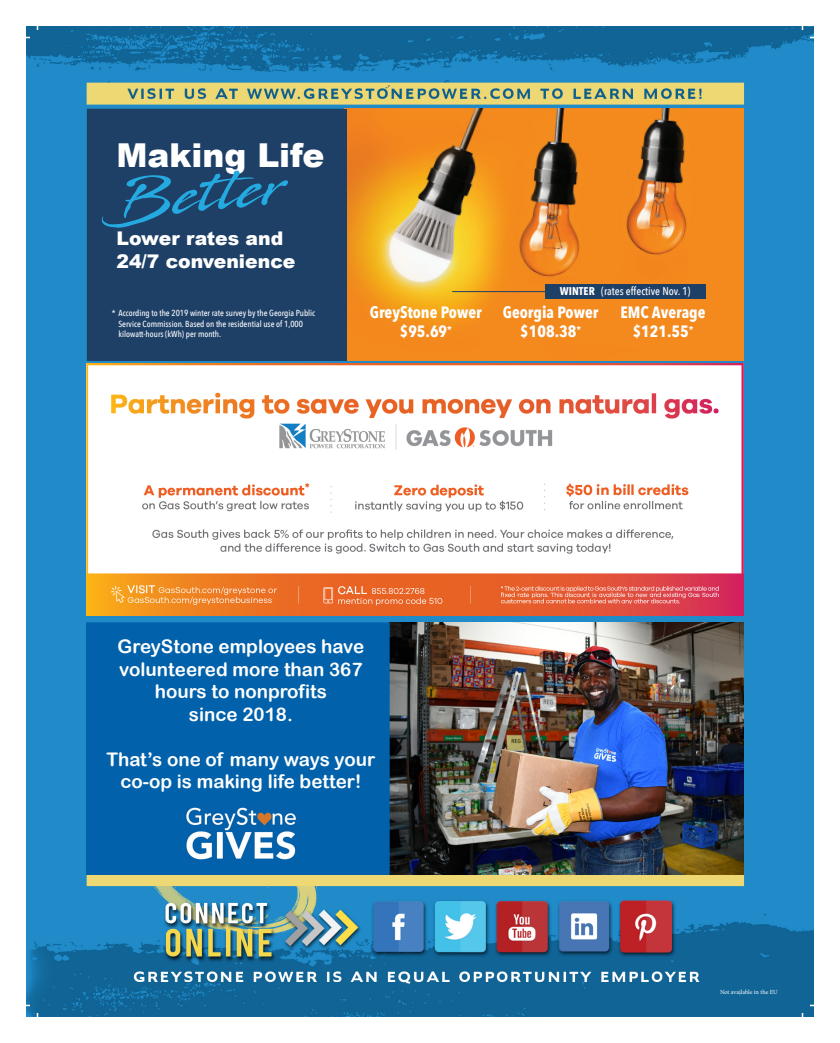
<style>
.page{position:relative;width:840px;height:1043px;background:#fff}
.page>*{position:absolute;margin:0;border:0;box-sizing:border-box;transform-origin:0 0}
.t1{font:50.62px "Stingray";color:#24aae1}
.t2{font:900 32.88px "Arial";color:#fff}
.t3{font:900 18.88px/22.6px "Arial";color:#fff}
.t4{font:18.75px/22.5px "Arial Rounded MT Bold";color:#fff;text-align:center}
.t5{font:700 16.38px/19.6px "Avenir Next Condensed";color:#fff;text-align:center}
.t6{font:500 11.25px "Avenir Next Condensed";color:#fff}
.t7{font:500 8.75px/10.5px "Avenir Next Condensed";color:#fff}
.t8{font:6.25px "Minion Pro";color:#fff}
.s1{font-weight:700}
</style>
<div class="page">
<img style="left:26px;top:26px;width:788px;height:990px">
<img style="left:346px;top:109px;width:398px;height:252px">
<div style="left:87px;top:109px;width:259px;height:252px;background:#1e4067"></div>
<hr style="left:452px;top:291px;width:217px;height:1px;background:#1e4067">
<div style="left:545px;top:284px;width:160px;height:15px;background:#1e4067"></div>
<img style="left:390px;top:623px;width:354px;height:251px">
<div style="left:87px;top:623px;width:303px;height:251px;background:#0161aa"></div>
<img style="left:181px;top:802px;width:120px;height:61px">
<img style="left:87px;top:363px;width:657px;height:252px">
<p class="t2" style="left:117px;top:131px;width:209px">Making Life</p>
<p class="t1" style="left:103px;top:168px;width:184px;rotate:-5deg">Bett er</p>
<p class="t3" style="left:117px;top:226px;width:180px">Lower rates and<br>24/7 convenience</p>
<p class="t7" style="left:118px;top:308px;width:198px;text-indent:-7px">* According to the 2019 winter rate survey by the Georgia Public<br>Service Commission. Based on the residential use of 1,000 kilowatt-hours (kWh) per month.</p>
<p class="t5" style="left:370px;top:302px;width:113px">GreyStone Power $95.69<sup>*</sup></p>
<p class="t6" style="left:560px;top:284px;width:132px"><span class="s1">WINTER</span> (rates effective Nov. 1)</p>
<p class="t5" style="left:503px;top:302px;width:97px">Georgia Power $108.38<sup>*</sup></p>
<p class="t5" style="left:620px;top:302px;width:87px">EMC Average $121.55<sup>*</sup></p>
<p class="t4" style="left:118px;top:635px;width:248px">GreyStone employees have volunteered more than 367 hours to nonprofits<br>since 2018.</p>
<p class="t4" style="left:107px;top:747px;width:270px">That’s one of many ways your co-op is making life better!</p>
<p class="t8" style="left:720px;top:987px;width:59px">Not available in the EU</p>
</div>
